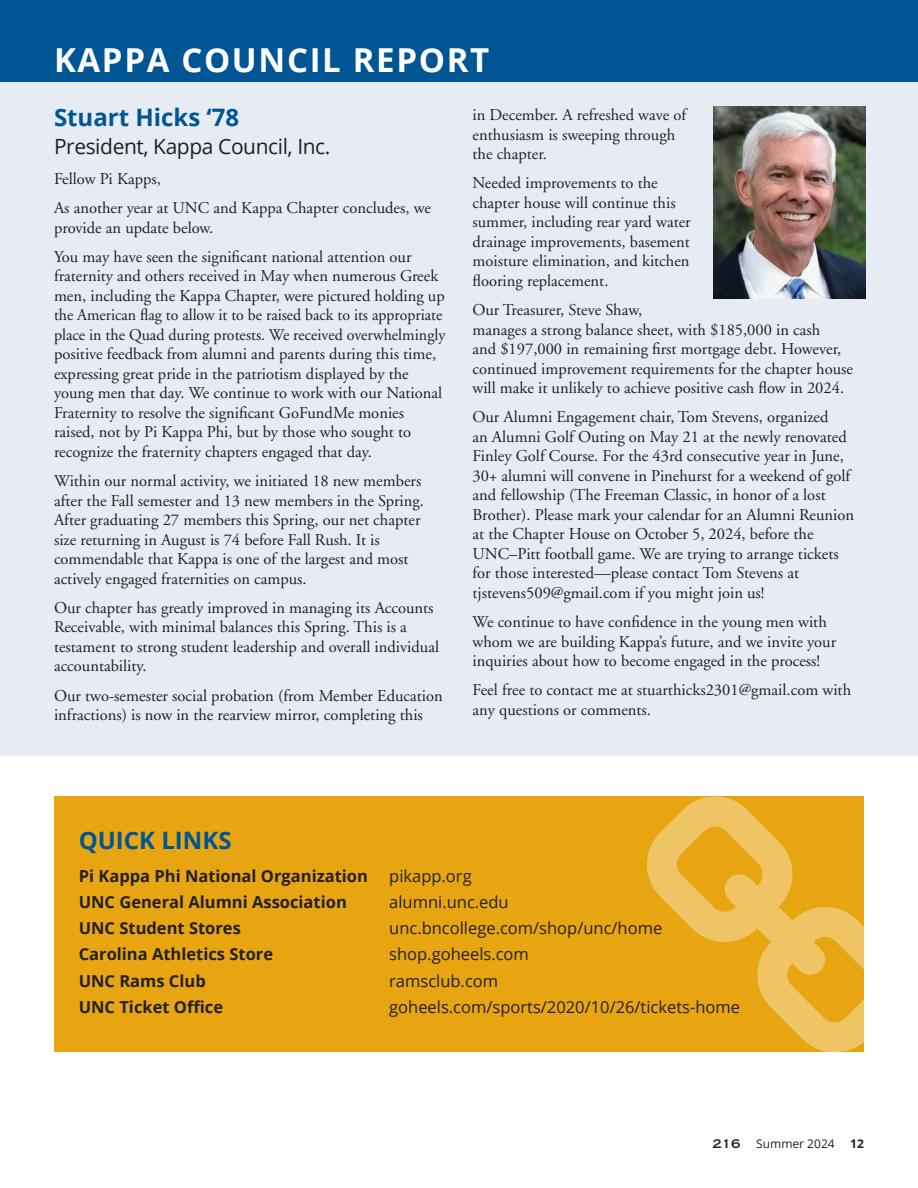
<style>
.page{position:relative;width:918px;height:1188px;background:#fff}
.page>*{position:absolute;margin:0;border:0;box-sizing:border-box;transform-origin:0 0}
.t1{font:700 33px "Open Sans";letter-spacing:.05em;color:#fff}
.t2{font:700 24px "Open Sans";color:#005595}
.t3{font:21px "Open Sans";letter-spacing:-.02em;color:#231f20}
.t4{font:16.5px/19.5px "Adobe Garamond";color:#231f20}
.t5{font:16.5px "Open Sans";color:#231f20}
.t6{font:700 16.5px "Open Sans";color:#231f20}
.t7{font:12px "Open Sans";color:#231f20}
.t8{font:12px "Copperplate Thirty One AB";color:#231f20}
.t9{font:700 12px "Open Sans";color:#231f20}
</style>
<div class="page">
<div style="left:0;top:0;width:918px;height:756px;background:#e7ecf4"></div>
<div style="left:0;top:0;width:918px;height:81px;background:#005595"></div>
<img style="left:714px;top:106px;width:152px;height:193px">
<div style="left:54px;top:796px;width:810px;height:256px;background:#e7a512"></div>
<svg style="left:647px;top:796px;width:217px;height:256px"></svg>
<h1 class="t1" style="left:54px;top:37px;width:437px">KAPPA COUNCIL REPORT</h1>
<h2 class="t2" style="left:54px;top:101px;width:187px">Stuart Hicks ‘78</h2>
<p class="t3" style="left:54px;top:132px;width:278px">President, Kappa Council, Inc.</p>
<p class="t4" style="left:54px;top:164px;width:379px;line-height:29.2px">Fellow Pi Kapps,<br>As another year at UNC and Kappa Chapter concludes, we</p>
<p class="t4" style="left:54px;top:213px;width:359px;line-height:29.2px">provide an update below.<br>You may have seen the significant national attention our</p>
<p class="t4" style="left:54px;top:267px;width:393px">fraternity and others received in May when numerous Greek men, including the Kappa Chapter, were pictured holding up the American flag to allow it to be raised back to its appropriate place in the Quad during protests. We received overwhelmingly positive feedback from alumni and parents during this time, expressing great pride in the patriotism displayed by the young men that day. We continue to work with our National Fraternity to resolve the significant GoFundMe monies raised, not by Pi Kappa Phi, but by those who sought to recognize the fraternity chapters engaged that day.</p>
<p class="t4" style="left:54px;top:472px;width:371px">Within our normal activity, we initiated 18 new members after the Fall semester and 13 new members in the Spring.<br>After graduating 27 members this Spring, our net chapter size returning in August is 74 before Fall Rush. It is commendable that Kappa is one of the largest and most actively engaged fraternities on campus.</p>
<p class="t4" style="left:54px;top:598px;width:387px">Our chapter has greatly improved in managing its Accounts Receivable, with minimal balances this Spring. This is a testament to strong student leadership and overall individual accountability.</p>
<p class="t4" style="left:54px;top:686px;width:390px">Our two-semester social probation (from Member Education infractions) is now in the rearview mirror, completing this</p>
<p class="t4" style="left:473px;top:106px;width:215px">in December. A refreshed wave of enthusiasm is sweeping through the chapter.</p>
<p class="t4" style="left:473px;top:174px;width:220px">Needed improvements to the chapter house will continue this summer, including rear yard water drainage improvements, basement moisture elimination, and kitchen flooring replacement.</p>
<p class="t4" style="left:473px;top:301px;width:382px">Our Treasurer, Steve Shaw,<br>manages a strong balance sheet, with $185,000 in cash<br>and $197,000 in remaining first mortgage debt. However, continued improvement requirements for the chapter house will make it unlikely to achieve positive cash flow in 2024.</p>
<p class="t4" style="left:473px;top:408px;width:383px">Our Alumni Engagement chair, Tom Stevens, organized<br>an Alumni Golf Outing on May 21 at the newly renovated Finley Golf Course. For the 43rd consecutive year in June, 30+ alumni will convene in Pinehurst for a weekend of golf and fellowship (The Freeman Classic, in honor of a lost Brother). Please mark your calendar for an Alumni Reunion at the Chapter House on October 5, 2024, before the UNC–Pitt football game. We are trying to arrange tickets for those interested—please contact Tom Stevens at tjstevens509@gmail.com if you might join us!</p>
<p class="t4" style="left:473px;top:613px;width:365px">We continue to have confidence in the young men with whom we are building Kappa’s future, and we invite your inquiries about how to become engaged in the process!</p>
<p class="t4" style="left:473px;top:681px;width:380px">Feel free to contact me at stuarthicks2301@gmail.com with any questions or comments.</p>
<h2 class="t2" style="left:79px;top:823px;width:154px">QUICK LINKS</h2>
<p class="t6" style="left:79px;top:864px;width:291px">Pi Kappa Phi National Organization</p>
<p class="t5" style="left:389px;top:864px;width:84px">pikapp.org</p>
<p class="t6" style="left:79px;top:890px;width:270px">UNC General Alumni Association</p>
<p class="t5" style="left:389px;top:891px;width:121px">alumni.unc.edu</p>
<p class="t6" style="left:79px;top:916px;width:164px">UNC Student Stores</p>
<p class="t5" style="left:389px;top:917px;width:275px">unc.bncollege.com/shop/unc/home</p>
<p class="t6" style="left:79px;top:943px;width:196px">Carolina Athletics Store</p>
<p class="t5" style="left:389px;top:943px;width:141px">shop.goheels.com</p>
<p class="t6" style="left:79px;top:969px;width:129px">UNC Rams Club</p>
<p class="t5" style="left:389px;top:969px;width:110px">ramsclub.com</p>
<p class="t6" style="left:79px;top:995px;width:146px">UNC Ticket Office</p>
<p class="t5" style="left:389px;top:996px;width:352px">goheels.com/sports/2020/10/26/tickets-home</p>
<p class="t8" style="left:713px;top:1137px;width:30px">216</p>
<p class="t7" style="left:756px;top:1136px;width:80px">Summer 2024</p>
<p class="t9" style="left:850px;top:1136px;width:15px">12</p>
</div>
